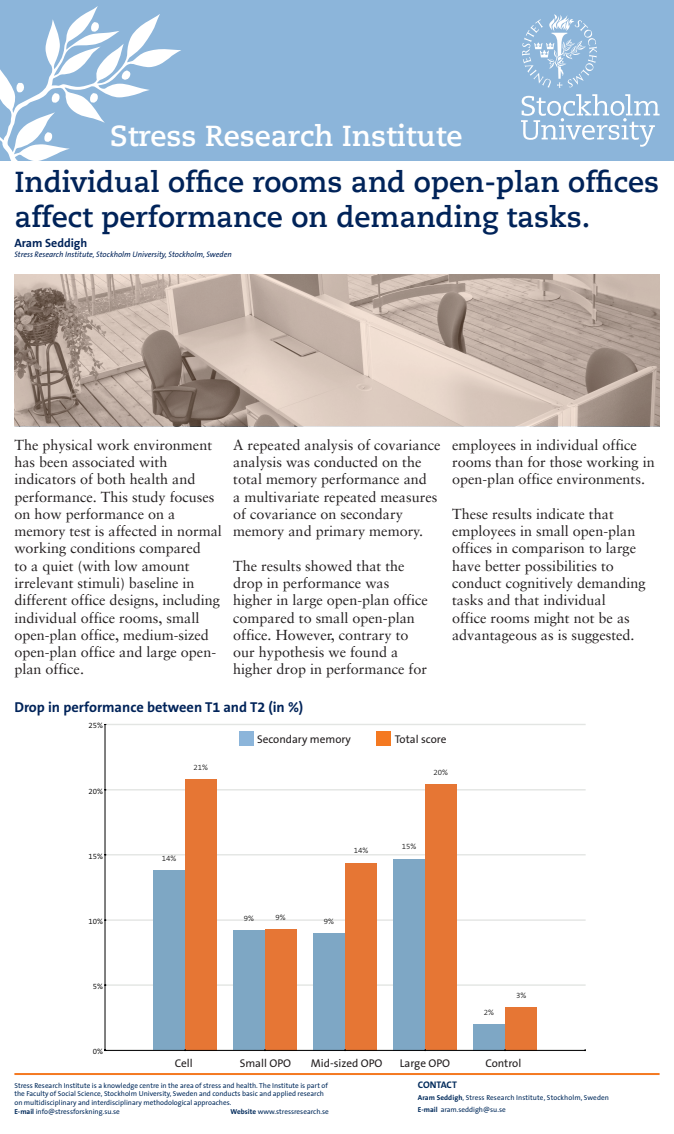
<style>
.page{position:relative;width:674px;height:1134px;background:#fff}
.page>*{position:absolute;margin:0;border:0;box-sizing:border-box;transform-origin:0 0}
.t1{font:700 28.8px/34.6px "Caecilia Com 75";color:#002359}
.t2{font:700 28.8px "Caecilia Com 75";color:#fff}
.t3{font:14.4px/17.3px "Sabon";color:#231f20}
.t4{font:700 14.4px "The Sans B W7";color:#002359}
.Brödtext{font:700 12px "The Sans B W7";color:#002359}
.t5{font:11.24px "The Sans B W5 Plain";color:#231f20}
.Brödtext-2{font:700 9.6px "The Sans B W7";letter-spacing:-.01em;color:#002a5b}
.Brödtext-3{font:italic 8px "The Sans B W5 Plain";color:#002359}
.t6{font:300 7.88px "The Sans B W3";color:#000001}
.t7{font:300 7.88px "The Sans B W4";color:#000001}
.Brödtext-4{font:7.2px/8.6px "The Sans B W5 Plain";color:#002a5b}
.s1{font-family:"The Sans B W7";font-weight:700}
</style>
<div class="page">
<div style="left:0;top:0;width:673px;height:161px;background:#8cb5da"></div>
<svg style="left:0;top:6px;width:181px;height:155px"></svg>
<svg style="left:16px;top:81px;width:9px;height:13px"></svg>
<svg style="left:521px;top:94px;width:138px;height:53px"></svg>
<svg style="left:522px;top:14px;width:75px;height:74px"></svg>
<hr style="left:14px;top:1073px;width:645px;height:2px;background:#f47921">
<svg style="left:14px;top:274px;width:645px;height:152px;background:#bdaca1"></svg>
<hr style="left:104px;top:724px;width:481px;height:1px;background:#e3e5e3">
<hr style="left:104px;top:789px;width:481px;height:1px;background:#e3e5e3">
<hr style="left:104px;top:854px;width:481px;height:1px;background:#e3e5e3">
<hr style="left:104px;top:919px;width:481px;height:2px;background:#e3e5e3">
<hr style="left:104px;top:984px;width:481px;height:2px;background:#e3e5e3">
<div style="left:153px;top:870px;width:32px;height:180px;background:#7ea7c4"></div>
<div style="left:185px;top:779px;width:32px;height:271px;background:#e67634"></div>
<div style="left:233px;top:930px;width:32px;height:120px;background:#7ea7c4"></div>
<div style="left:265px;top:929px;width:32px;height:121px;background:#e67635"></div>
<div style="left:313px;top:933px;width:32px;height:117px;background:#7ea7c5"></div>
<div style="left:345px;top:863px;width:32px;height:187px;background:#e67634"></div>
<div style="left:393px;top:859px;width:32px;height:191px;background:#7ea7c5"></div>
<div style="left:425px;top:784px;width:32px;height:266px;background:#e67634"></div>
<div style="left:473px;top:1024px;width:32px;height:26px;background:#7ea7c5"></div>
<div style="left:505px;top:1007px;width:32px;height:43px;background:#e67634"></div>
<hr style="left:105px;top:724px;width:1px;height:326px;background:#000001">
<hr style="left:105px;top:1050px;width:480px;height:1px;background:#000001">
<div style="left:377px;top:732px;width:14px;height:14px;background:#f47921"></div>
<div style="left:240px;top:732px;width:14px;height:14px;background:#8cb5da"></div>
<p class="t2" style="left:110px;top:116px;width:354px">Stress Research Institute</p>
<p class="t1" style="left:14px;top:164px;width:646px">Individual office rooms and open-plan offices affect performance on demanding tasks.</p>
<p class="Brödtext" style="left:14px;top:236px;width:74px">Aram Seddigh</p>
<p class="Brödtext-3" style="left:14px;top:249px;width:219px">Stress Research Institute, Stockholm University, Stockholm, Sweden</p>
<p class="t3" style="left:14px;top:436px;width:209px">The physical work environment has been associated with indicators of both health and performance. This study focuses on how performance on a memory test is affected in normal working conditions compared<br>to a quiet (with low amount irrelevant stimuli) baseline in different office designs, including individual office rooms, small open-plan office, medium-sized open-plan office and large open&shy;plan office.</p>
<p class="t3" style="left:233px;top:436px;width:209px">A repeated analysis of covariance analysis was conducted on the total memory performance and<br>a multivariate repeated measures of covariance on secondary memory and primary memory.</p>
<p class="t3" style="left:233px;top:557px;width:196px">The results showed that the drop in performance was higher in large open-plan office compared to small open-plan office. However, contrary to our hypothesis we found a higher drop in performance for</p>
<p class="t4" style="left:14px;top:698px;width:290px">Drop in performance between T1 and T2 (in %)</p>
<p class="t7" style="left:88px;top:720px;width:16px">25%</p>
<p class="t3" style="left:452px;top:436px;width:204px">employees in individual office rooms than for those working in open-plan office environments.</p>
<p class="t3" style="left:452px;top:505px;width:195px">These results indicate that employees in small open-plan offices in comparison to large have better possibilities to conduct cognitively demanding tasks and that individual<br>office rooms might not be as advantageous as is suggested.</p>
<p class="t7" style="left:88px;top:786px;width:16px">20%</p>
<p class="t7" style="left:88px;top:851px;width:16px">15%</p>
<p class="t7" style="left:88px;top:916px;width:16px">10%</p>
<p class="t7" style="left:93px;top:981px;width:12px">5%</p>
<p class="t7" style="left:93px;top:1046px;width:12px">0%</p>
<p class="t6" style="left:193px;top:762px;width:16px">21%</p>
<p class="t6" style="left:162px;top:853px;width:16px">14%</p>
<p class="t5" style="left:257px;top:731px;width:95px">Secondary memory</p>
<p class="t5" style="left:395px;top:731px;width:53px">Total score</p>
<p class="t6" style="left:244px;top:913px;width:12px">9%</p>
<p class="t6" style="left:275px;top:912px;width:12px">9%</p>
<p class="t6" style="left:354px;top:845px;width:16px">14%</p>
<p class="t6" style="left:324px;top:916px;width:12px">9%</p>
<p class="t6" style="left:433px;top:767px;width:16px">20%</p>
<p class="t6" style="left:401px;top:842px;width:16px">15%</p>
<p class="t6" style="left:483px;top:1007px;width:12px">2%</p>
<p class="t6" style="left:516px;top:990px;width:12px">3%</p>
<p class="t5" style="left:175px;top:1056px;width:19px">Cell</p>
<p class="t5" style="left:240px;top:1056px;width:53px">Small OPO</p>
<p class="t5" style="left:311px;top:1056px;width:73px">Mid-sized OPO</p>
<p class="t5" style="left:399px;top:1056px;width:52px">Large OPO</p>
<p class="t5" style="left:485px;top:1056px;width:37px">Control</p>
<p class="Brödtext-4" style="left:14px;top:1081px;width:315px">Stress Research Institute is a knowledge centre in the area of stress and health. The Institute is part of the Faculty of Social Science, Stockholm University, Sweden and conducts basic and applied research on multidisciplinary and interdisciplinary methodological approaches.<br><span class="s1">E-mail</span> info@stressforskning.su.se</p>
<p class="Brödtext-4" style="left:230px;top:1107px;width:100px"><span class="s1">Website</span> www.stressresearch.se</p>
<p class="Brödtext-2" style="left:418px;top:1078px;width:41px">CONTACT</p>
<p class="Brödtext-4" style="left:418px;top:1091px;width:192px;line-height:12px"><span class="s1">Aram Seddigh</span>, Stress Research Institute, Stockholm, Sweden<br><span class="s1">E-mail</span> aram.seddigh@su.se</p>
</div>
